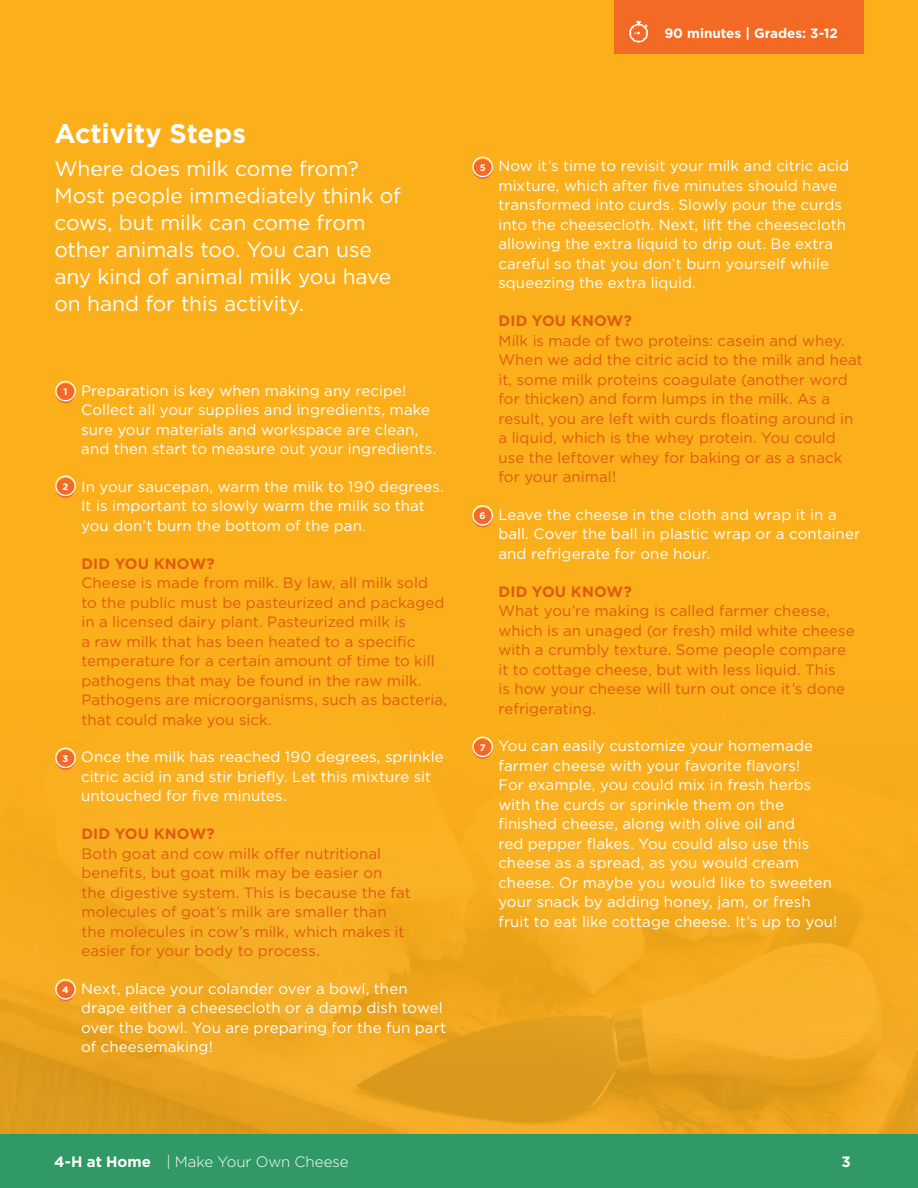
<style>
.page{position:relative;width:918px;height:1188px;background:#fff}
.page>*{position:absolute;margin:0;border:0;box-sizing:border-box;transform-origin:0 0}
.t1{font:700 27px "Gotham";color:#fff}
.t2{font:21px/27px "Gotham";letter-spacing:-.005em;color:#fff}
.t3{font:15px/19.5px "Gotham";letter-spacing:.005em;color:#fff}
.t4{font:15px/19.5px "Gotham";letter-spacing:.005em;color:#df5b10}
.t5{font:700 15px "Gotham";letter-spacing:.015em;color:#df5b10}
.t6{font:300 15px "Gotham";letter-spacing:-.005em;color:#fff}
.t7{font:700 15px "Gotham";color:#fff}
.t8{font:700 13.5px "Gotham";color:#fff}
.s1{font-weight:700;font-size:9.45px}
.s2{font-weight:700}
</style>
<div class="page">
<div style="left:0;top:1134px;width:918px;height:54px;background:#319966"></div>
<div style="left:0;top:0;width:918px;height:1134px;background:#fbaf1a"></div>
<div style="left:614px;top:0;width:250px;height:54px;background:#f26a24"></div>
<svg style="left:629px;top:21px;width:19px;height:21px"></svg>
<img style="left:0;top:736px;width:918px;height:398px">
<div style="left:56px;top:384px;width:19px;height:19px;background:#f26a24;border-radius:50%"></div>
<div style="left:55px;top:381px;width:21px;height:20px;border:1px solid #fff;border-radius:50%"></div>
<svg style="left:56px;top:478px;width:19px;height:20px"></svg>
<div style="left:55px;top:476px;width:21px;height:20px;border:1px solid #fff;border-radius:50%"></div>
<svg style="left:56px;top:750px;width:19px;height:20px"></svg>
<div style="left:55px;top:748px;width:21px;height:20px;border:1px solid #fff;border-radius:50%"></div>
<div style="left:56px;top:982px;width:19px;height:19px;background:#f26a24;border-radius:50%"></div>
<div style="left:55px;top:979px;width:21px;height:21px;border:1px solid #fff;border-radius:50%"></div>
<svg style="left:473px;top:159px;width:20px;height:20px"></svg>
<div style="left:472px;top:157px;width:21px;height:20px;border:1px solid #fff;border-radius:50%"></div>
<div style="left:473px;top:508px;width:20px;height:19px;background:#f26a24;border-radius:50%"></div>
<div style="left:472px;top:505px;width:21px;height:21px;border:1px solid #fff;border-radius:50%"></div>
<svg style="left:473px;top:739px;width:20px;height:20px"></svg>
<div style="left:472px;top:737px;width:21px;height:20px;border:1px solid #fff;border-radius:50%"></div>
<h1 class="t1" style="left:54px;top:116px;width:193px">Activity Steps</h1>
<h2 class="t2" style="left:54px;top:155px;width:348px">Where does milk come from?<br>Most people immediately think of cows, but milk can come from other animals too. You can use any kind of animal milk you have on hand for this activity.</h2>
<p class="t3" style="left:81px;top:380px;width:357px;text-indent:-18px"><span class="s1">1</span> Preparation is key when making any recipe!<br>Collect all your supplies and ingredients, make sure your materials and workspace are clean, and then start to measure out your ingredients.</p>
<p class="t3" style="left:81px;top:476px;width:364px;text-indent:-19px"><sup>2</sup> In your saucepan, warm the milk to 190 degrees.<br>It is important to slowly warm the milk so that you don’t burn the bottom of the pan.</p>
<p class="t5" style="left:81px;top:553px;width:135px">DID YOU KNOW?</p>
<p class="t4" style="left:81px;top:573px;width:367px">Cheese is made from milk. By law, all milk sold to the public must be pasteurized and packaged in a licensed dairy plant. Pasteurized milk is<br>a raw milk that has been heated to a specific temperature for a certain amount of time to kill pathogens that may be found in the raw milk.<br>Pathogens are microorganisms, such as bacteria, that could make you sick.</p>
<p class="t3" style="left:81px;top:747px;width:364px;text-indent:-19px"><span class="s1">3</span> Once the milk has reached 190 degrees, sprinkle citric acid in and stir briefly. Let this mixture sit untouched for five minutes.</p>
<p class="t5" style="left:81px;top:824px;width:135px">DID YOU KNOW?</p>
<p class="t4" style="left:81px;top:843px;width:331px">Both goat and cow milk offer nutritional benefits, but goat milk may be easier on<br>the digestive system. This is because the fat molecules of goat’s milk are smaller than the molecules in cow’s milk, which makes it easier for your body to process.</p>
<p class="t3" style="left:81px;top:978px;width:367px;text-indent:-19px"><span class="s1">4</span> Next, place your colander over a bowl, then drape either a cheesecloth or a damp dish towel over the bowl. You are preparing for the fun part of cheesemaking!</p>
<p class="t8" style="left:664px;top:25px;width:175px">90 minutes | Grades: 3-12</p>
<p class="t3" style="left:498px;top:156px;width:352px;text-indent:-19px"><span class="s1">5</span> Now it’s time to revisit your milk and citric acid mixture, which after five minutes should have transformed into curds. Slowly pour the curds into the cheesecloth. Next, lift the cheesecloth allowing the extra liquid to drip out. Be extra careful so that you don’t burn yourself while squeezing the extra liquid.</p>
<p class="t5" style="left:499px;top:311px;width:135px">DID YOU KNOW?</p>
<p class="t4" style="left:499px;top:330px;width:366px">Milk is made of two proteins: casein and whey.<br>When we add the citric acid to the milk and heat it, some milk proteins coagulate (another word for thicken) and form lumps in the milk. As a result, you are left with curds floating around in a liquid, which is the whey protein. You could use the leftover whey for baking or as a snack for your animal!</p>
<p class="t3" style="left:498px;top:504px;width:363px;text-indent:-19px"><span class="s1">6</span> Leave the cheese in the cloth and wrap it in a ball. Cover the ball in plastic wrap or a container and refrigerate for one hour.</p>
<p class="t5" style="left:499px;top:581px;width:135px">DID YOU KNOW?</p>
<p class="t4" style="left:499px;top:601px;width:358px">What you’re making is called farmer cheese, which is an unaged (or fresh) mild white cheese with a crumbly texture. Some people compare it to cottage cheese, but with less liquid. This<br>is how your cheese will turn out once it’s done refrigerating.</p>
<p class="t3" style="left:498px;top:736px;width:340px;text-indent:-19px"><span class="s1">7</span> You can easily customize your homemade farmer cheese with your favorite flavors!<br>For example, you could mix in fresh herbs with the curds or sprinkle them on the finished cheese, along with olive oil and<br>red pepper flakes. You could also use this cheese as a spread, as you would cream cheese. Or maybe you would like to sweeten your snack by adding honey, jam, or fresh fruit to eat like cottage cheese. It’s up to you!</p>
<p class="t6" style="left:54px;top:1152px;width:296px"><span class="s2">4-H at Home</span> | Make Your Own Cheese</p>
<p class="t7" style="left:842px;top:1152px;width:11px">3</p>
</div>
